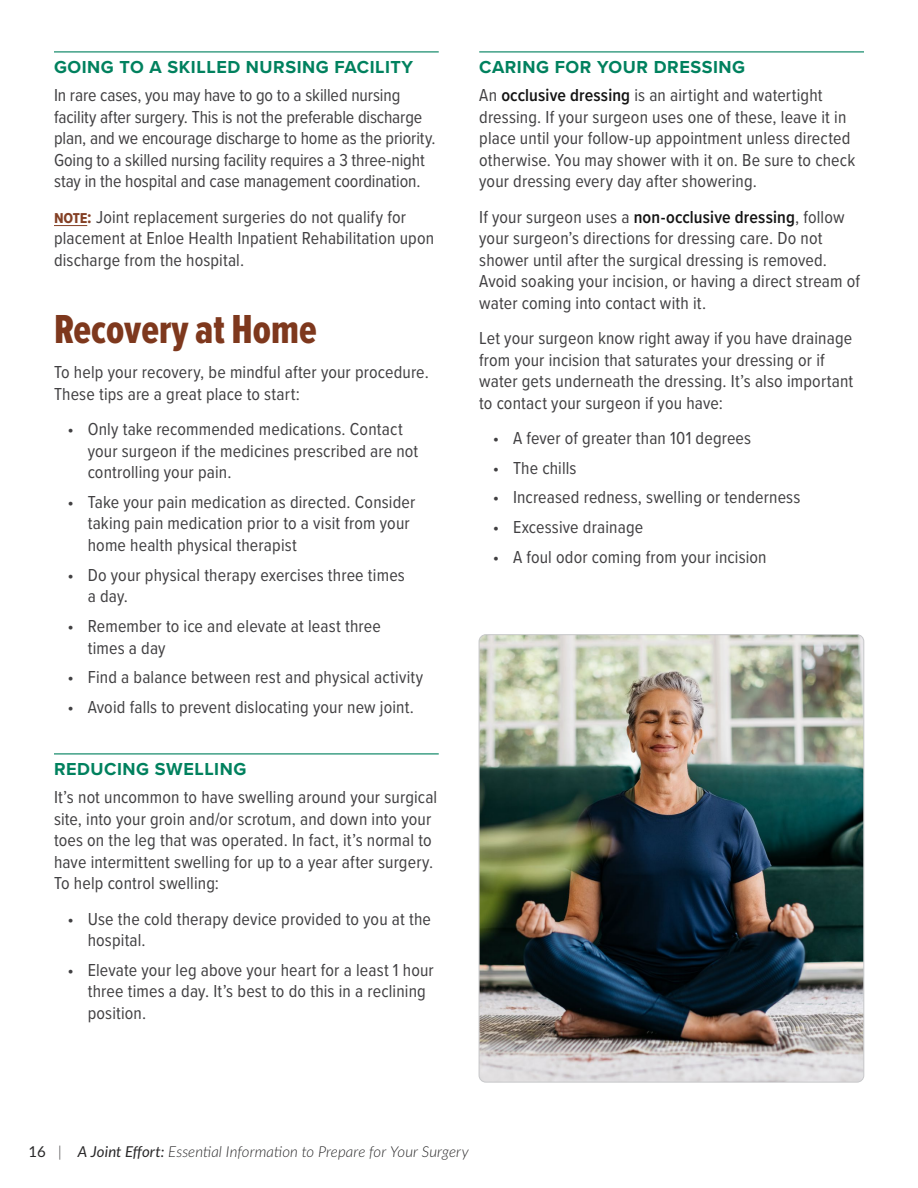
<style>
.page{position:relative;width:918px;height:1188px;background:#fff}
.page>*{position:absolute;margin:0;border:0;box-sizing:border-box;transform-origin:0 0}
.t1{font:42px "Proxima Nova Ex Cn Extrabld";color:#7e381d}
.t2{font:18px/21.6px "Proxima Nova Cond";letter-spacing:.01em;color:#414042}
.t3{font:700 18px "Proxima Nova";letter-spacing:.03em;color:#00815e}
.t4{font:italic 300 15px "Lato";letter-spacing:.005em;color:#292829}
.s1{font-weight:700;color:#844025}
.s2{font-weight:600;color:#141414}
.s3{font-weight:400;font-style:normal}
.s4{font-style:normal}
.s5{font-weight:400}
</style>
<div class="page">
<hr style="left:54px;top:51px;width:385px;height:1px;background:#00815e">
<hr style="left:54px;top:225px;width:33px;height:1px;background:#844025">
<hr style="left:54px;top:753px;width:385px;height:1px;background:#00815e">
<hr style="left:479px;top:51px;width:385px;height:1px;background:#00815e">
<img style="left:479px;top:635px;width:385px;height:447px">
<p class="t3" style="left:54px;top:53px;width:361px">GOING TO A SKILLED NURSING FACILITY</p>
<p class="t2" style="left:54px;top:84px;width:383px">In rare cases, you may have to go to a skilled nursing facility after surgery. This is not the preferable discharge plan, and we encourage discharge to home as the priority.<br>Going to a skilled nursing facility requires a 3 three-night stay in the hospital and case management coordination.</p>
<p class="t2" style="left:54px;top:205px;width:382px"><span class="s1">note:</span> Joint replacement surgeries do not qualify for placement at Enloe Health Inpatient Rehabilitation upon discharge from the hospital.</p>
<h1 class="t1" style="left:54px;top:299px;width:264px">Recovery at Home</h1>
<p class="t2" style="left:54px;top:361px;width:376px">To help your recovery, be mindful after your procedure.<br>These tips are a great place to start:</p>
<p class="t2" style="left:88px;top:417px;width:332px;text-indent:-20px">• Only take recommended medications. Contact your surgeon if the medicines prescribed are not controlling your pain.</p>
<p class="t2" style="left:88px;top:490px;width:329px;text-indent:-20px">• Take your pain medication as directed. Consider taking pain medication prior to a visit from your home health physical therapist</p>
<p class="t2" style="left:88px;top:563px;width:319px;text-indent:-20px">• Do your physical therapy exercises three times a day.</p>
<p class="t2" style="left:88px;top:615px;width:295px;text-indent:-20px">• Remember to ice and elevate at least three times a day</p>
<p class="t2" style="left:68px;top:666px;width:357px">• Find a balance between rest and physical activity</p>
<p class="t2" style="left:68px;top:696px;width:348px">• Avoid falls to prevent dislocating your new joint.</p>
<p class="t3" style="left:54px;top:755px;width:194px">REDUCING SWELLING</p>
<p class="t2" style="left:54px;top:786px;width:385px">It’s not uncommon to have swelling around your surgical site, into your groin and/or scrotum, and down into your toes on the leg that was operated. In fact, it’s normal to have intermittent swelling for up to a year after surgery.<br>To help control swelling:</p>
<p class="t2" style="left:88px;top:907px;width:345px;text-indent:-20px">• Use the cold therapy device provided to you at the hospital.</p>
<p class="t2" style="left:88px;top:958px;width:348px;text-indent:-20px">• Elevate your leg above your heart for a least 1 hour three times a day. It’s best to do this in a reclining position.</p>
<p class="t3" style="left:479px;top:53px;width:267px">CARING FOR YOUR DRESSING</p>
<p class="t2" style="left:479px;top:84px;width:377px">An <span class="s2">occlusive dressing</span> is an airtight and watertight dressing. If your surgeon uses one of these, leave it in place until your follow-up appointment unless directed otherwise. You may shower with it on. Be sure to check your dressing every day after showering.</p>
<p class="t2" style="left:479px;top:205px;width:382px">If your surgeon uses a <span class="s2">non-occlusive dressing</span>, follow your surgeon’s directions for dressing care. Do not shower until after the surgical dressing is removed.<br>Avoid soaking your incision, or having a direct stream of water coming into contact with it.</p>
<p class="t2" style="left:479px;top:327px;width:376px">Let your surgeon know right away if you have drainage from your incision that saturates your dressing or if water gets underneath the dressing. It’s also important to contact your surgeon if you have:</p>
<p class="t2" style="left:493px;top:426px;width:260px">• A fever of greater than 101 degrees</p>
<p class="t2" style="left:493px;top:456px;width:85px">• The chills</p>
<p class="t2" style="left:493px;top:486px;width:309px">• Increased redness, swelling or tenderness</p>
<p class="t2" style="left:493px;top:516px;width:152px">• Excessive drainage</p>
<p class="t2" style="left:493px;top:545px;width:275px">• A foul odor coming from your incision</p>
<p class="t4" style="left:28px;top:1141px;width:442px"><span class="s3">16</span> <span class="s4">|</span> <span class="s5">A Joint Effort:</span> Essential Information to Prepare for Your Surgery</p>
</div>
